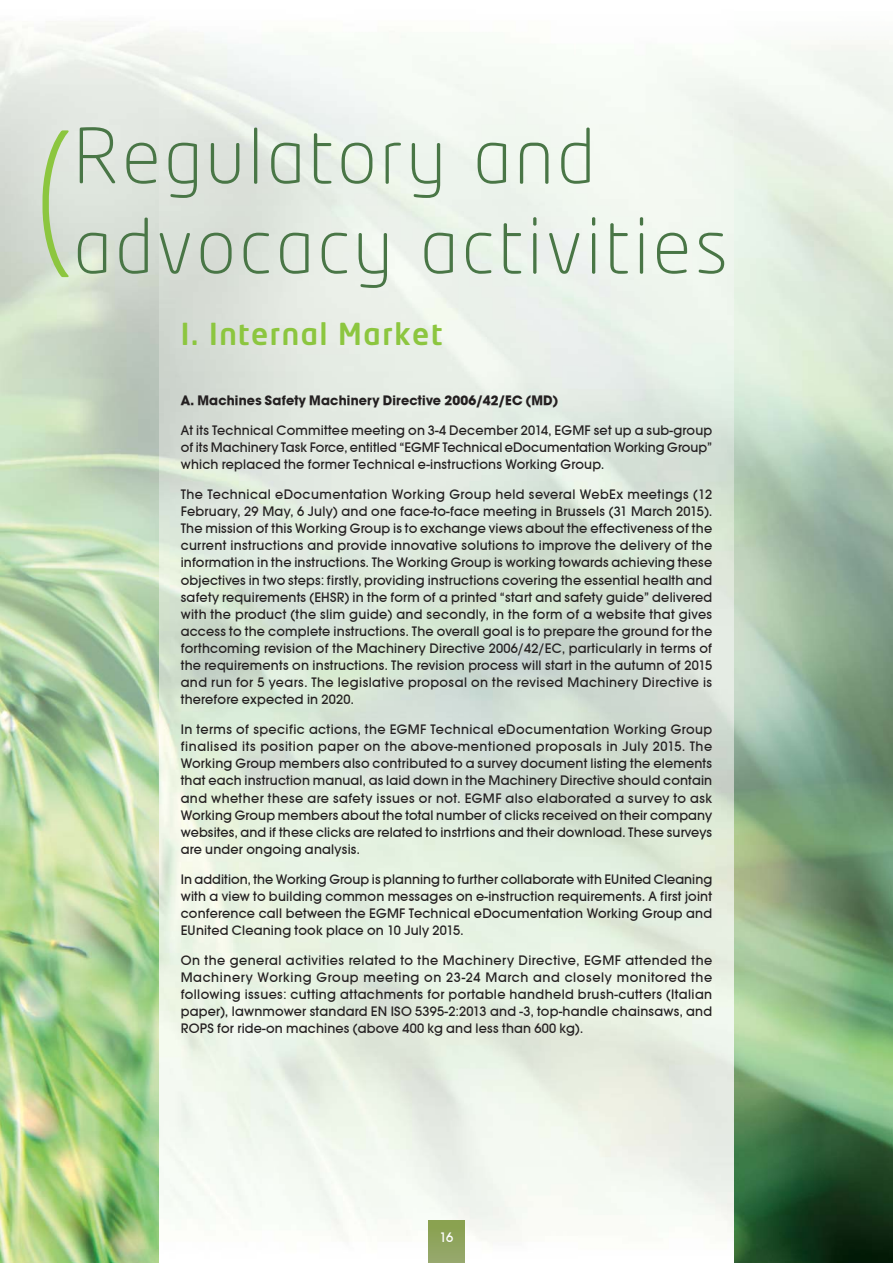
<style>
.page{position:relative;width:893px;height:1263px;background:#fff}
.page>*{position:absolute;margin:0;border:0;box-sizing:border-box;transform-origin:0 0}
.t1{font:300 75px/90px "Neo Tech";letter-spacing:.05em;color:#497646}
.t2{font:500 30px "Neo Tech";letter-spacing:.05em;color:#8cc63f}
.t3{font:14.25px/17.1px "Avant Garde Md ITCTT";letter-spacing:.015em;color:#231f20;text-align:justify}
.t4{font:14.25px "Avant Garde Md ITCTT Bold";letter-spacing:.015em;color:#231f20}
.t5{font:14.25px "Avant Garde Md ITCTT";color:#fff}
</style>
<div class="page">
<img style="left:0;top:21px;width:159px;height:1242px">
<img style="left:159px;top:30px;width:734px;height:1233px">
<div style="left:428px;top:1221px;width:37px;height:42px;background:linear-gradient(to bottom,#88a14c,#96a86e)"></div>
<svg style="left:43px;top:130px;width:26px;height:147px;background:#c6dab1"></svg>
<h1 class="t1" style="left:74px;top:116px;width:656px">Regulatory and advocacy activities</h1>
<h2 class="t2" style="left:181px;top:320px;width:263px">I. Internal Market</h2>
<p class="t4" style="left:181px;top:392px;width:379px">A. Machines Safety Machinery Directive 2006/42/EC (MD)</p>
<p class="t3" style="left:181px;top:422px;width:533px">At its Technical Committee meeting on 3-4 December 2014, EGMF set up a sub-group of its Machinery Task Force, entitled “EGMF Technical eDocumentation Working Group” which replaced the former Technical e-instructions Working Group.</p>
<p class="t3" style="left:181px;top:486px;width:533px">The Technical eDocumentation Working Group held several WebEx meetings (12<br>February, 29 May, 6 July) and one face-to-face meeting in Brussels (31 March 2015).<br>The mission of this Working Group is to exchange views about the effectiveness of the current instructions and provide innovative solutions to improve the delivery of the information in the instructions. The Working Group is working towards achieving these objectives in two steps: firstly, providing instructions covering the essential health and safety requirements (EHSR) in the form of a printed “start and safety guide” delivered with the product (the slim guide) and secondly, in the form of a website that gives access to the complete instructions. The overall goal is to prepare the ground for the forthcoming revision of the Machinery Directive 2006/42/EC, particularly in terms of the requirements on instructions. The revision process will start in the autumn of 2015 and run for 5 years. The legislative proposal on the revised Machinery Directive is therefore expected in 2020.</p>
<p class="t3" style="left:181px;top:721px;width:533px">In terms of specific actions, the EGMF Technical eDocumentation Working Group finalised its position paper on the above-mentioned proposals in July 2015. The Working Group members also contributed to a survey document listing the elements that each instruction manual, as laid down in the Machinery Directive should contain and whether these are safety issues or not. EGMF also elaborated a survey to ask Working Group members about the total number of clicks received on their company websites, and if these clicks are related to instrtions and their download. These surveys are under ongoing analysis.</p>
<p class="t3" style="left:181px;top:870px;width:533px">In addition, the Working Group is planning to further collaborate with EUnited Cleaning with a view to building common messages on e-instruction requirements. A first joint conference call between the EGMF Technical eDocumentation Working Group and EUnited Cleaning took place on 10 July 2015.</p>
<p class="t3" style="left:181px;top:951px;width:533px">On the general activities related to the Machinery Directive, EGMF attended the Machinery Working Group meeting on 23-24 March and closely monitored the following issues: cutting attachments for portable handheld brush-cutters (Italian paper), lawnmower standard EN ISO 5395-2:2013 and -3, top-handle chainsaws, and ROPS for ride-on machines (above 400 kg and less than 600 kg).</p>
<p class="t5" style="left:440px;top:1229px;width:15px">16</p>
</div>
